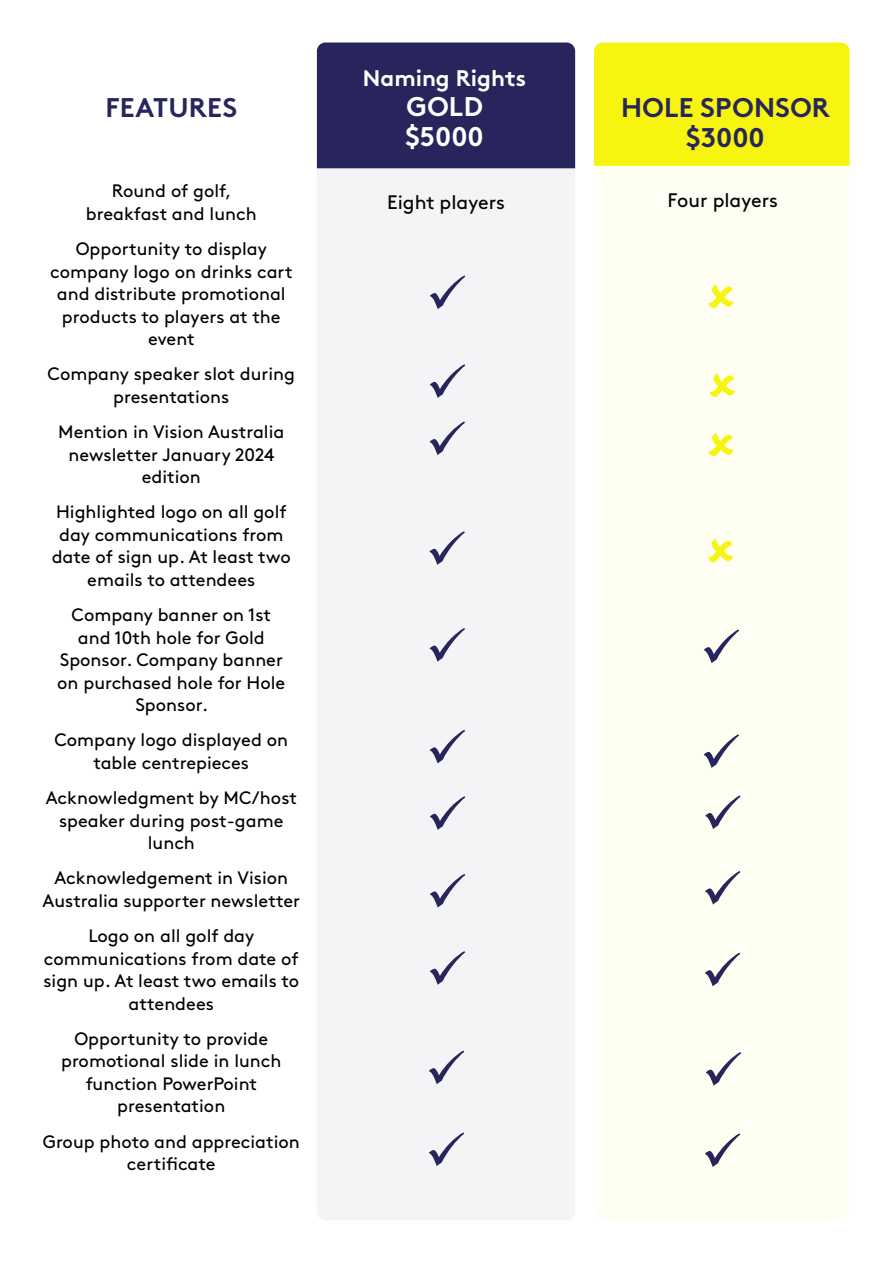
<style>
.page{position:relative;width:893px;height:1263px;background:#fff}
.page>*{position:absolute;margin:0;border:0;box-sizing:border-box;transform-origin:0 0}
.Sub_Heading{font:700 27px/30px "Brown Pro";letter-spacing:.01em;color:#28255c;text-align:center}
.Sub_Heading-2{font:700 27px "Brown Pro";letter-spacing:.005em;color:#fff}
.Sub_Heading-3{font:700 22.5px "Brown Pro";color:#fff}
.Sub_Heading-4{font:19.5px "Brown Pro";color:#000}
.body{font:18px/22.5px "Brown Pro";color:#000;text-align:center}
</style>
<div class="page">
<div style="left:317px;top:43px;width:258px;height:1177px;background:#f4f4f7;border-radius:9px"></div>
<div style="left:594px;top:43px;width:255px;height:1176px;background:#fefef3;border-radius:9px"></div>
<div style="left:317px;top:43px;width:258px;height:125px;background:#28255c"></div>
<div style="left:594px;top:43px;width:255px;height:123px;background:#f7f410"></div>
<p class="Sub_Heading" style="left:105px;top:90px;width:133px">FEATURES</p>
<p class="body" style="left:86px;top:178px;width:172px">Round of golf, breakfast and lunch</p>
<p class="body" style="left:50px;top:236px;width:244px">Opportunity to display company logo on drinks cart and distribute promotional products to players at the event</p>
<p class="body" style="left:48px;top:361px;width:249px">Company speaker slot during presentations</p>
<p class="body" style="left:58px;top:419px;width:228px">Mention in Vision Australia newsletter January 2024 edition</p>
<p class="body" style="left:52px;top:499px;width:241px">Highlighted logo on all golf day communications from date of sign up. At least two emails to attendees</p>
<p class="body" style="left:57px;top:602px;width:230px">Company banner on 1st and 10th hole for Gold<br>Sponsor. Company banner on purchased hole for Hole<br>Sponsor.</p>
<p class="body" style="left:54px;top:727px;width:235px">Company logo displayed on table centrepieces</p>
<p class="body" style="left:46px;top:785px;width:253px">Acknowledgment by MC/host speaker during post-game lunch</p>
<p class="body" style="left:43px;top:865px;width:259px">Acknowledgement in Vision<br>Australia supporter newsletter</p>
<p class="body" style="left:43px;top:923px;width:257px">Logo on all golf day communications from date of sign up. At least two emails to attendees</p>
<p class="body" style="left:61px;top:1026px;width:222px">Opportunity to provide promotional slide in lunch function PowerPoint presentation</p>
<p class="body" style="left:43px;top:1129px;width:258px">Group photo and appreciation certificate</p>
<p class="Sub_Heading-3" style="left:363px;top:59px;width:165px">Naming Rights</p>
<p class="Sub_Heading-2" style="left:406px;top:84px;width:78px">GOLD</p>
<p class="Sub_Heading-2" style="left:405px;top:114px;width:80px">$5000</p>
<p class="Sub_Heading" style="left:621px;top:90px;width:210px">HOLE SPONSOR $3000</p>
<p class="Sub_Heading-4" style="left:387px;top:187px;width:119px">Eight players</p>
<p class="Sub_Heading-4" style="left:668px;top:186px;width:112px">Four players</p>
</div>
